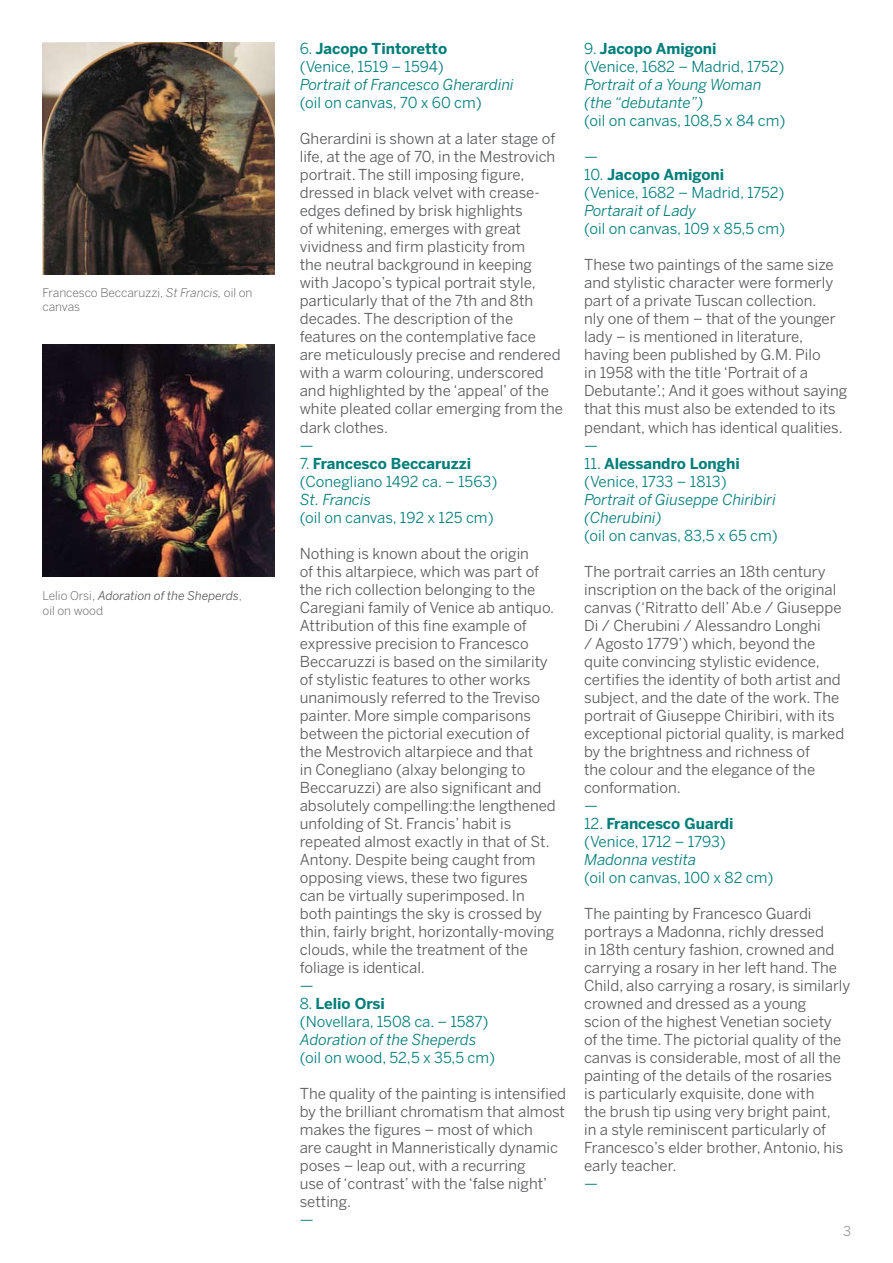
<style>
.page{position:relative;width:893px;height:1263px;background:#fff}
.page>*{position:absolute;margin:0;border:0;box-sizing:border-box;transform-origin:0 0}
.t1{font:15px/18px "Benton Sans";color:#58595b}
.t2{font:15px/18px "Benton Sans";color:#007e7a}
.t3{font:italic 15px/18px "Benton Sans";color:#007e7a}
.t4{font:13.5px "Benton Sans";color:#939598}
.t5{font:italic 12px/14.4px "Benton Sans";color:#58595b}
.t6{font:300 12px/14.4px "Benton Sans";color:#58595b}
.s1{font-style:italic}
.s2{font-weight:300;font-style:normal}
.s3{font-weight:700}
</style>
<div class="page">
<img style="left:43px;top:43px;width:232px;height:232px">
<img style="left:43px;top:344px;width:232px;height:233px">
<p class="t6" style="left:43px;top:285px;width:211px">Francesco Beccaruzzi, <span class="s1">St Francis,</span> oil on canvas</p>
<p class="t5" style="left:43px;top:589px;width:201px"><span class="s2">Lelio Orsi,</span> Adoration of the Sheperds<span class="s2">, oil on wood</span></p>
<p class="t2" style="left:300px;top:40px;width:149px">6. <span class="s3">Jacopo Tintoretto </span>(Venice, 1519 – 1594)</p>
<p class="t3" style="left:300px;top:76px;width:215px">Portrait of Francesco Gherardini</p>
<p class="t2" style="left:300px;top:94px;width:184px">(oil on canvas, 70 x 60 cm)</p>
<p class="t1" style="left:300px;top:130px;width:265px">Gherardini is shown at a later stage of life, at the age of 70, in the Mestrovich portrait. The still imposing figure, dressed in black velvet with crease&shy;edges defined by brisk highlights<br>of whitening, emerges with great vividness and firm plasticity from<br>the neutral background in keeping with Jacopo’s typical portrait style, particularly that of the 7th and 8th decades. The description of the features on the contemplative face<br>are meticulously precise and rendered with a warm colouring, underscored and highlighted by the ‘appeal’ of the white pleated collar emerging from the dark clothes.</p>
<p class="t2" style="left:300px;top:436px;width:15px">—</p>
<p class="t2" style="left:300px;top:454px;width:199px">7. <span class="s3">Francesco Beccaruzzi </span>(Conegliano 1492 ca. – 1563)</p>
<p class="t3" style="left:300px;top:490px;width:73px">St. Francis</p>
<p class="t2" style="left:300px;top:508px;width:195px">(oil on canvas, 192 x 125 cm)</p>
<p class="t1" style="left:300px;top:544px;width:258px">Nothing is known about the origin<br>of this altarpiece, which was part of the rich collection belonging to the Caregiani family of Venice ab antiquo.<br>Attribution of this fine example of expressive precision to Francesco Beccaruzzi is based on the similarity of stylistic features to other works unanimously referred to the Treviso painter. More simple comparisons between the pictorial execution of the Mestrovich altarpiece and that<br>in Conegliano (alxay belonging to Beccaruzzi) are also significant and absolutely compelling:the lengthened unfolding of St. Francis’ habit is repeated almost exactly in that of St.<br>Antony. Despite being caught from opposing views, these two figures can be virtually superimposed. In both paintings the sky is crossed by thin, fairly bright, horizontally-moving clouds, while the treatment of the foliage is identical.</p>
<p class="t2" style="left:300px;top:976px;width:15px">—</p>
<p class="t2" style="left:300px;top:994px;width:190px">8. <span class="s3">Lelio Orsi<br></span>(Novellara, 1508 ca. – 1587)</p>
<p class="t3" style="left:300px;top:1030px;width:178px">Adoration of the Sheperds</p>
<p class="t2" style="left:300px;top:1048px;width:197px">(oil on wood, 52,5 x 35,5 cm)</p>
<p class="t1" style="left:300px;top:1084px;width:268px">The quality of the painting is intensified by the brilliant chromatism that almost makes the figures – most of which<br>are caught in Manneristically dynamic poses – leap out, with a recurring<br>use of ‘contrast’ with the ‘false night’ setting.</p>
<p class="t2" style="left:300px;top:1210px;width:15px">—</p>
<p class="t2" style="left:584px;top:40px;width:202px">9. <span class="s3">Jacopo Amigoni<br></span>(Venice, 1682 – Madrid, 1752)</p>
<p class="t3" style="left:584px;top:76px;width:179px">Portrait of a Young Woman (the “debutante”)</p>
<p class="t2" style="left:584px;top:112px;width:203px">(oil on canvas, 108,5 x 84 cm)</p>
<p class="t2" style="left:584px;top:148px;width:15px">—</p>
<p class="t2" style="left:584px;top:166px;width:202px">10. <span class="s3">Jacopo Amigoni<br></span>(Venice, 1682 – Madrid, 1752)</p>
<p class="t3" style="left:584px;top:202px;width:113px">Portarait of Lady</p>
<p class="t2" style="left:584px;top:220px;width:203px">(oil on canvas, 109 x 85,5 cm)</p>
<p class="t1" style="left:584px;top:256px;width:265px">These two paintings of the same size and stylistic character were formerly part of a private Tuscan collection.<br>nly one of them – that of the younger lady – is mentioned in literature, having been published by G.M. Pilo<br>in 1958 with the title ‘Portrait of a Debutante’.; And it goes without saying that this must also be extended to its pendant, which has identical qualities.</p>
<p class="t2" style="left:584px;top:436px;width:15px">—</p>
<p class="t2" style="left:584px;top:454px;width:157px">11. <span class="s3">Alessandro Longhi </span>(Venice, 1733 – 1813)</p>
<p class="t3" style="left:584px;top:490px;width:193px">Portrait of Giuseppe Chiribiri (Cherubini)</p>
<p class="t2" style="left:584px;top:526px;width:195px">(oil on canvas, 83,5 x 65 cm)</p>
<p class="t1" style="left:584px;top:562px;width:262px">The portrait carries an 18th century inscription on the back of the original canvas (‘Ritratto dell’ Ab.e / Giuseppe Di / Cherubini / Alessandro Longhi<br>/ Agosto 1779’) which, beyond the quite convincing stylistic evidence, certifies the identity of both artist and subject, and the date of the work. The portrait of Giuseppe Chiribiri, with its exceptional pictorial quality, is marked by the brightness and richness of<br>the colour and the elegance of the conformation.</p>
<p class="t2" style="left:584px;top:796px;width:15px">—</p>
<p class="t2" style="left:584px;top:814px;width:151px">12. <span class="s3">Francesco Guardi </span>(Venice, 1712 – 1793)</p>
<p class="t3" style="left:584px;top:850px;width:113px">Madonna vestita</p>
<p class="t2" style="left:584px;top:868px;width:191px">(oil on canvas, 100 x 82 cm)</p>
<p class="t1" style="left:584px;top:904px;width:268px">The painting by Francesco Guardi portrays a Madonna, richly dressed<br>in 18th century fashion, crowned and carrying a rosary in her left hand. The Child, also carrying a rosary, is similarly crowned and dressed as a young<br>scion of the highest Venetian society<br>of the time. The pictorial quality of the canvas is considerable, most of all the painting of the details of the rosaries<br>is particularly exquisite, done with<br>the brush tip using very bright paint,<br>in a style reminiscent particularly of Francesco’s elder brother, Antonio, his early teacher.</p>
<p class="t2" style="left:584px;top:1174px;width:15px">—</p>
<p class="t4" style="left:843px;top:1223px;width:9px">3</p>
</div>
